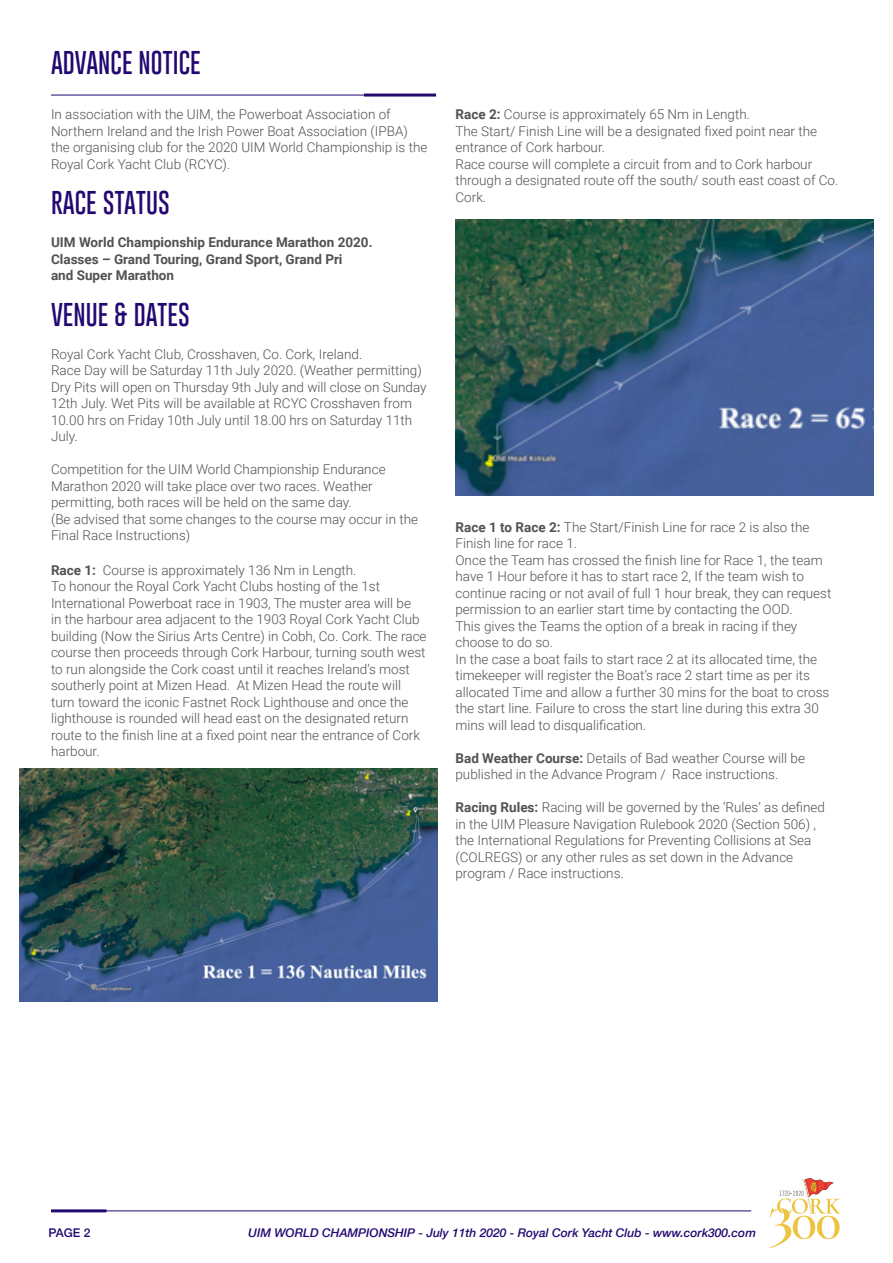
<style>
.page{position:relative;width:893px;height:1263px;background:#fff}
.page>*{position:absolute;margin:0;border:0;box-sizing:border-box;transform-origin:0 0}
.t1{font:100 24px "Gobold";color:#230871}
.t2{font:300 13.5px/16.5px "Roboto";color:#535151}
.t3{font:700 13.5px/16.5px "Roboto";color:#535151}
.t4{font:italic 500 12px "Helvetica Neue";color:#230871}
.t5{font:500 12px "Helvetica Neue";color:#230871}
.s1{font-weight:700}
</style>
<div class="page">
<hr style="left:51px;top:1209px;width:56px;height:3px;background:#230871">
<hr style="left:51px;top:1210px;width:700px;height:1px;background:#230871">
<svg style="left:769px;top:1178px;width:72px;height:70px"></svg>
<hr style="left:51px;top:95px;width:375px;height:1px;background:#230871">
<hr style="left:364px;top:94px;width:72px;height:3px;background:#230871">
<img style="left:20px;top:769px;width:417px;height:232px">
<img style="left:455px;top:220px;width:418px;height:276px">
<h1 class="t1" style="left:51px;top:47px;width:151px">ADVANCE NOTICE</h1>
<p class="t2" style="left:51px;top:106px;width:378px">In association with the UIM, the Powerboat Association of Northern Ireland and the Irish Power Boat Association (IPBA) the organising club for the 2020 UIM World Championship is the Royal Cork Yacht Club (RCYC).</p>
<h1 class="t1" style="left:51px;top:187px;width:120px">RACE STATUS</h1>
<p class="t3" style="left:51px;top:234px;width:323px">UIM World Championship Endurance Marathon 2020.<br>Classes – Grand Touring, Grand Sport, Grand Pri<br>and Super Marathon</p>
<h1 class="t1" style="left:51px;top:299px;width:140px">VENUE &amp; DATES</h1>
<p class="t2" style="left:51px;top:345px;width:377px">Royal Cork Yacht Club, Crosshaven, Co. Cork, Ireland.<br>Race Day will be Saturday 11th July 2020. (Weather permitting)<br>Dry Pits will open on Thursday 9th July and will close on Sunday 12th July. Wet Pits will be available at RCYC Crosshaven from 10.00 hrs on Friday 10th July until 18.00 hrs on Saturday 11th July.</p>
<p class="t2" style="left:51px;top:460px;width:369px">Competition for the UIM World Championship Endurance Marathon 2020 will take place over two races. Weather permitting, both races will be held on the same day.<br>(Be advised that some changes to the course may occur in the Final Race Instructions)</p>
<p class="t2" style="left:51px;top:561px;width:377px"><span class="s1">Race 1:</span> Course is approximately 136 Nm in Length.<br>To honour the Royal Cork Yacht Clubs hosting of the 1st International Powerboat race in 1903, The muster area will be<br>in the harbour area adjacent to the 1903 Royal Cork Yacht Club building (Now the Sirius Arts Centre) in Cobh, Co. Cork. The race course then proceeds through Cork Harbour, turning south west to run alongside the Cork coast until it reaches Ireland’s most southerly point at Mizen Head. At Mizen Head the route will turn toward the iconic Fastnet Rock Lighthouse and once the lighthouse is rounded will head east on the designated return route to the finish line at a fixed point near the entrance of Cork harbour.</p>
<p class="t2" style="left:455px;top:106px;width:384px"><span class="s1">Race 2:</span> Course is approximately 65 Nm in Length.<br>The Start/ Finish Line will be a designated fixed point near the entrance of Cork harbour.<br>Race course will complete a circuit from and to Cork harbour through a designated route off the south/ south east coast of Co.<br>Cork.</p>
<p class="t2" style="left:455px;top:518px;width:377px"><span class="s1">Race 1 to Race 2:</span> The Start/Finish Line for race 2 is also the Finish line for race 1.<br>Once the Team has crossed the finish line for Race 1, the team have 1 Hour before it has to start race 2, If the team wish to continue racing or not avail of full 1 hour break, they can request permission to an earlier start time by contacting the OOD.<br>This gives the Teams the option of a break in racing if they choose to do so.<br>In the case a boat fails to start race 2 at its allocated time, the timekeeper will register the Boat’s race 2 start time as per its allocated Time and allow a further 30 mins for the boat to cross the start line. Failure to cross the start line during this extra 30 mins will lead to disqualification.</p>
<p class="t2" style="left:455px;top:749px;width:351px"><span class="s1">Bad Weather Course:</span> Details of Bad weather Course will be published in the Advance Program / Race instructions.</p>
<p class="t2" style="left:455px;top:799px;width:371px"><span class="s1">Racing Rules:</span> Racing will be governed by the ‘Rules’ as defined in the UIM Pleasure Navigation Rulebook 2020 (Section 506) , the International Regulations for Preventing Collisions at Sea (COLREGS) or any other rules as set down in the Advance program / Race instructions.</p>
<p class="t5" style="left:49px;top:1223px;width:43px">PAGE 2</p>
<p class="t4" style="left:248px;top:1223px;width:509px">UIM WORLD CHAMPIONSHIP - July 11th 2020 - Royal Cork Yacht Club - www.cork300.com</p>
</div>
